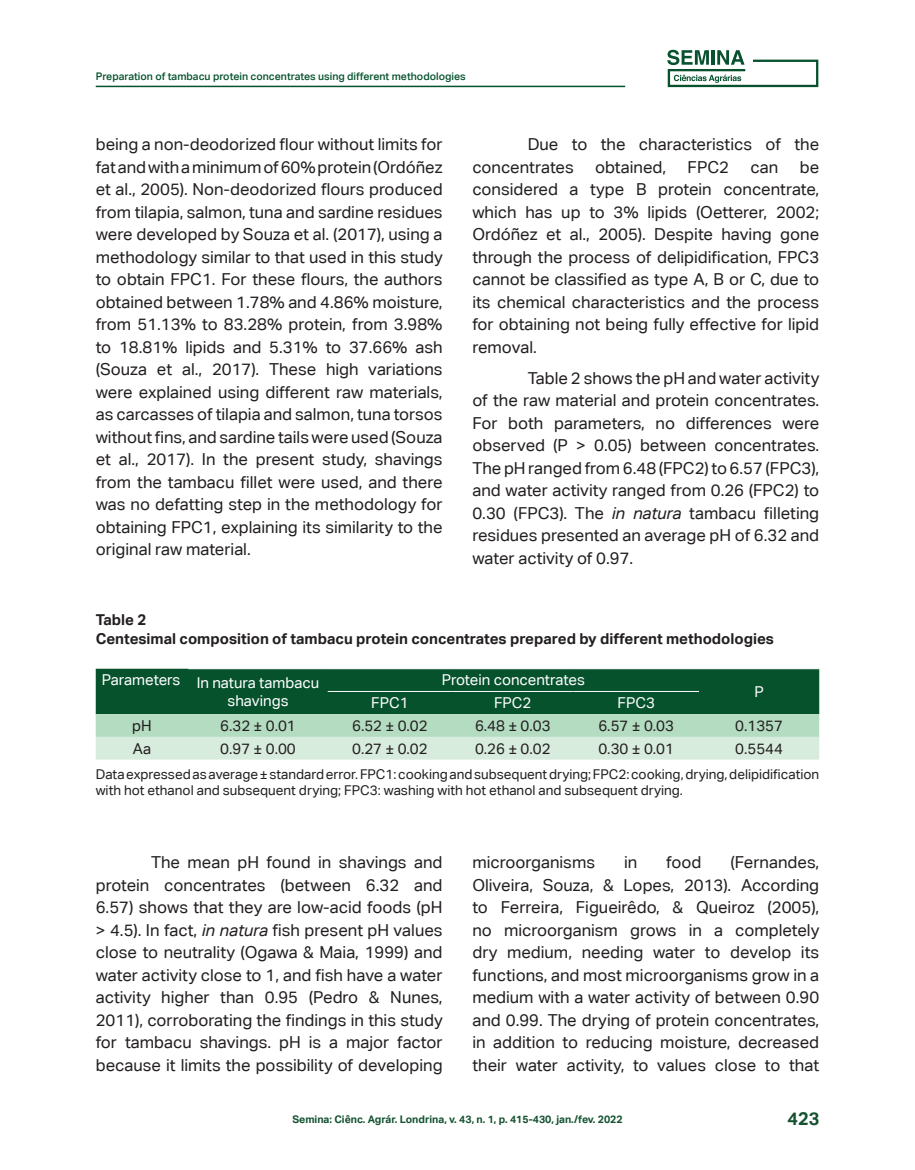
<style>
.page{position:relative;width:915px;height:1170px;background:#fff}
.page>*{position:absolute;margin:0;border:0;box-sizing:border-box;transform-origin:0 0}
.t1{font:700 18px "Aktiv Grotesk Corp";color:#145230}
.corpo_do_texto{font:16.5px/22.5px "Aktiv Grotesk Corp";color:#231f20;text-align:justify}
.texto_tabela{font:15px "Aktiv Grotesk Corp";color:#231f20}
.título_Tabela{font:700 15px "Aktiv Grotesk Corp";color:#231f20}
.texto_tabela-2{font:15px/18px "Aktiv Grotesk Corp";color:#fff;text-align:center}
.legenda_de_tabela{font:13.5px/16.5px "Aktiv Grotesk Corp";color:#231f20}
.t2{font:500 10.5px "Aktiv Grotesk Corp";color:#06522d}
.t3{font:700 10.5px "Aktiv Grotesk Corp";color:#145230}
.s1{font-style:italic}
</style>
<div class="page">
<svg style="left:667px;top:50px;width:151px;height:37px"></svg>
<div style="left:753px;top:64px;width:60px;height:19px;background:#fff"></div>
<hr style="left:96px;top:86px;width:529px;height:1px;background:#06522d">
<svg style="left:96px;top:668px;width:723px;height:91px;background:#679b7e"></svg>
<hr style="left:188px;top:668px;width:139px;height:1px;background:#fff">
<hr style="left:327px;top:668px;width:125px;height:1px;background:#fff">
<hr style="left:452px;top:668px;width:121px;height:1px;background:#fff">
<hr style="left:573px;top:668px;width:125px;height:1px;background:#fff">
<hr style="left:698px;top:668px;width:121px;height:1px;background:#fff">
<hr style="left:327px;top:691px;width:125px;height:1px;background:#fff">
<hr style="left:452px;top:691px;width:121px;height:1px;background:#fff">
<hr style="left:573px;top:691px;width:125px;height:1px;background:#fff">
<p class="t2" style="left:96px;top:69px;width:371px">Preparation of tambacu protein concentrates using different methodologies</p>
<p class="corpo_do_texto" style="left:96px;top:133px;width:348px">being a non-deodorized flour without limits for fat and with a minimum of 60% protein (Ordóñez et al., 2005). Non-deodorized flours produced from tilapia, salmon, tuna and sardine residues were developed by Souza et al. (2017), using a methodology similar to that used in this study to obtain FPC1. For these flours, the authors obtained between 1.78% and 4.86% moisture, from 51.13% to 83.28% protein, from 3.98% to 18.81% lipids and 5.31% to 37.66% ash (Souza et al., 2017). These high variations were explained using different raw materials, as carcasses of tilapia and salmon, tuna torsos without fins, and sardine tails were used (Souza et al., 2017). In the present study, shavings from the tambacu fillet were used, and there was no defatting step in the methodology for obtaining FPC1, explaining its similarity to the original raw material.</p>
<p class="corpo_do_texto" style="left:472px;top:133px;width:348px;text-indent:55px">Due to the characteristics of the concentrates</p>
<p class="corpo_do_texto" style="left:595px;top:155px;width:72px">obtained,</p>
<p class="corpo_do_texto" style="left:687px;top:155px;width:43px">FPC2</p>
<p class="corpo_do_texto" style="left:750px;top:155px;width:29px">can</p>
<p class="corpo_do_texto" style="left:472px;top:155px;width:348px;text-indent:327px">be considered a type B protein concentrate, which has up to 3% lipids (Oetterer, 2002; Ordóñez et al., 2005). Despite having gone through the process of delipidification, FPC3 cannot be classified as type A, B or C, due to its chemical characteristics and the process for obtaining not being fully effective for lipid removal.</p>
<p class="corpo_do_texto" style="left:472px;top:366px;width:348px;text-indent:55px">Table 2 shows the pH and water activity of the raw material and protein concentrates.<br>For both parameters, no differences were observed (P &gt; 0.05) between concentrates.<br>The pH ranged from 6.48 (FPC2) to 6.57 (FPC3), and water activity ranged from 0.26 (FPC2) to 0.30 (FPC3). The <span class="s1">in natura</span> tambacu filleting residues presented an average pH of 6.32 and water activity of 0.97.</p>
<p class="título_Tabela" style="left:96px;top:610px;width:52px">Table 2</p>
<p class="título_Tabela" style="left:96px;top:629px;width:679px">Centesimal composition of tambacu protein concentrates prepared by different methodologies</p>
<p class="texto_tabela-2" style="left:102px;top:671px;width:80px">Parameters</p>
<p class="texto_tabela-2" style="left:197px;top:673px;width:124px">In natura tambacu shavings</p>
<p class="texto_tabela-2" style="left:441px;top:671px;width:145px">Protein concentrates</p>
<p class="texto_tabela-2" style="left:754px;top:682px;width:11px">P</p>
<p class="texto_tabela-2" style="left:371px;top:693px;width:39px">FPC1</p>
<p class="texto_tabela-2" style="left:494px;top:693px;width:39px">FPC2</p>
<p class="texto_tabela-2" style="left:617px;top:693px;width:39px">FPC3</p>
<p class="texto_tabela" style="left:132px;top:716px;width:21px">pH</p>
<p class="texto_tabela" style="left:220px;top:716px;width:77px">6.32 ± 0.01</p>
<p class="texto_tabela" style="left:352px;top:716px;width:77px">6.52 ± 0.02</p>
<p class="texto_tabela" style="left:475px;top:716px;width:77px">6.48 ± 0.03</p>
<p class="texto_tabela" style="left:598px;top:716px;width:77px">6.57 ± 0.03</p>
<p class="texto_tabela" style="left:735px;top:716px;width:49px">0.1357</p>
<p class="texto_tabela" style="left:133px;top:739px;width:20px">Aa</p>
<p class="texto_tabela" style="left:220px;top:739px;width:77px">0.97 ± 0.00</p>
<p class="texto_tabela" style="left:352px;top:739px;width:77px">0.27 ± 0.02</p>
<p class="texto_tabela" style="left:475px;top:739px;width:77px">0.26 ± 0.02</p>
<p class="texto_tabela" style="left:598px;top:739px;width:77px">0.30 ± 0.01</p>
<p class="texto_tabela" style="left:735px;top:739px;width:49px">0.5544</p>
<p class="legenda_de_tabela" style="left:96px;top:765px;width:724px">Data expressed as average ± standard error. FPC1: cooking and subsequent drying; FPC2: cooking, drying, delipidification with hot ethanol and subsequent drying; FPC3: washing with hot ethanol and subsequent drying.</p>
<p class="corpo_do_texto" style="left:96px;top:850px;width:348px;text-indent:55px">The mean pH found in shavings and protein concentrates (between 6.32 and 6.57) shows that they are low-acid foods (pH &gt; 4.5). In fact, <span class="s1">in natura</span> fish present pH values close to neutrality (Ogawa &amp; Maia, 1999) and water activity close to 1, and fish have a water activity higher than 0.95 (Pedro &amp; Nunes, 2011), corroborating the findings in this study for tambacu shavings. pH is a major factor because it limits the possibility of developing</p>
<p class="corpo_do_texto" style="left:472px;top:850px;width:348px;text-indent:258px">(Fernandes, Oliveira, Souza, &amp; Lopes, 2013). According to Ferreira, Figueirêdo, &amp; Queiroz (2005), no microorganism grows in a completely dry medium, needing water to develop its functions, and most microorganisms grow in a medium with a water activity of between 0.90 and 0.99. The drying of protein concentrates, in addition to reducing moisture, decreased their water activity, to values close to that</p>
<p class="corpo_do_texto" style="left:472px;top:850px;width:124px">microorganisms</p>
<p class="corpo_do_texto" style="left:623px;top:850px;width:15px">in</p>
<p class="corpo_do_texto" style="left:666px;top:850px;width:37px">food</p>
<p class="t3" style="left:292px;top:1112px;width:331px">Semina: Ciênc. Agrár. Londrina, v. 43, n. 1, p. 415-430, jan./fev. 2022</p>
<p class="t1" style="left:787px;top:1107px;width:33px">423</p>
</div>
